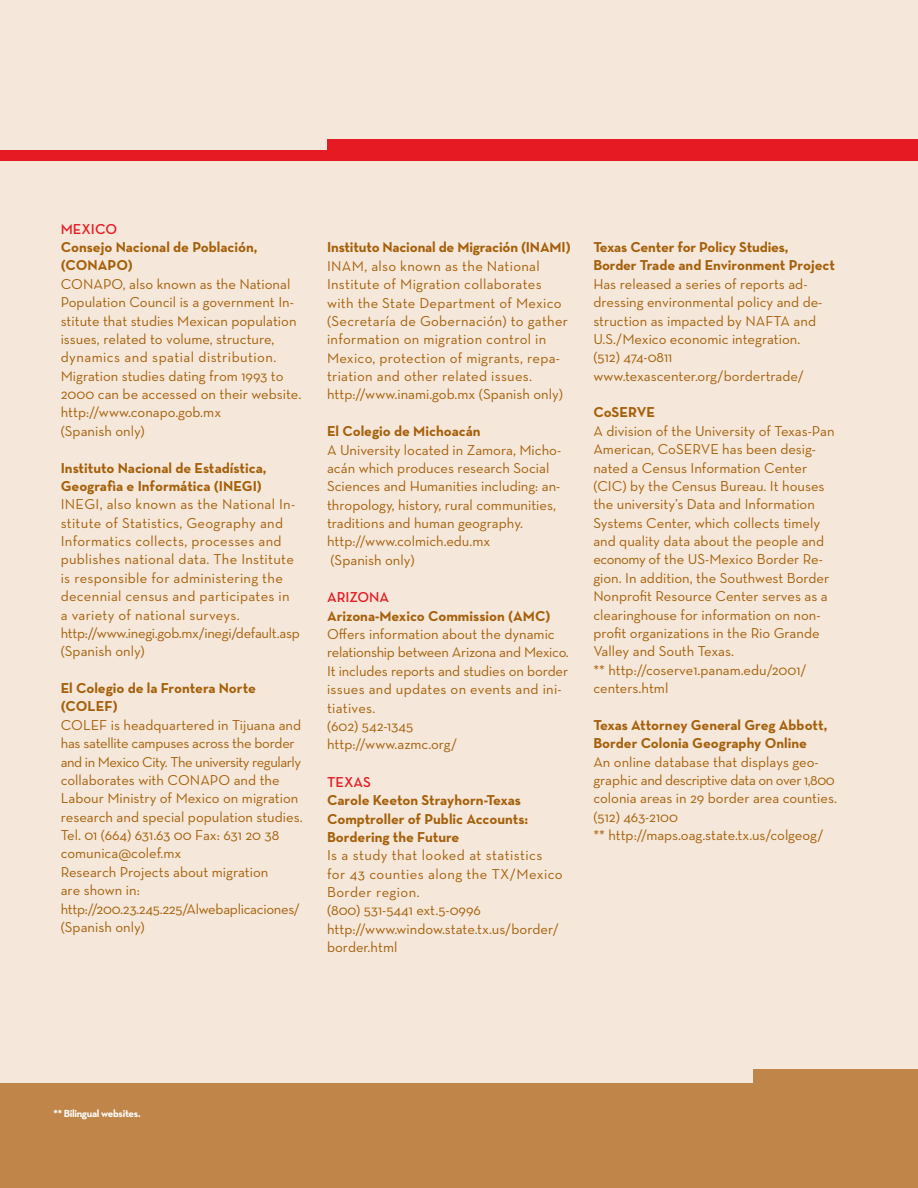
<style>
.page{position:relative;width:918px;height:1188px;background:#f5e8da}
.page>*{position:absolute;margin:0;border:0;box-sizing:border-box;transform-origin:0 0}
.t1{font:14.7px/18.5px "Neutra Text";color:#a6600b}
.t2{font:14.7px/18.3px "Neutra Text";letter-spacing:.02em;color:#a6600b}
.t3{font:700 14.7px/18.3px "Neutra Text";color:#a6600b}
.t4{font:600 14.7px "Neutra Text";color:#e51a23}
.t5{font:700 10.5px "Neutra Text";letter-spacing:-.03em;color:#fff}
</style>
<div class="page">
<div style="left:0;top:150px;width:918px;height:11px;background:#e51a23"></div>
<div style="left:327px;top:140px;width:591px;height:21px;background:#e51a23"></div>
<div style="left:0;top:1083px;width:918px;height:105px;background:#c08649"></div>
<div style="left:753px;top:1070px;width:165px;height:82px;background:#c08649"></div>
<p class="t4" style="left:61px;top:220px;width:58px">MEXICO</p>
<p class="t3" style="left:61px;top:238px;width:198px">Consejo Nacional de Población, (CONAPO)</p>
<p class="t1" style="left:61px;top:274px;width:242px">CONAPO, also known as the National Population Council is a government In&shy;stitute that studies Mexican population issues, related to volume, structure, dynamics and spatial distribution.<br>Migration studies dating from 1993 to 2000 can be accessed on their website. http://www.conapo.gob.mx<br>(Spanish only)</p>
<p class="t3" style="left:61px;top:458px;width:207px">Instituto Nacional de Estadística,<br>Geografìa e Informática (INEGI)</p>
<p class="t2" style="left:61px;top:495px;width:241px">INEGI, also known as the National In&shy;stitute of Statistics, Geography and Informatics collects, processes and publishes national data. The Institute is responsible for administering the decennial census and participates in a variety of national surveys. http://www.inegi.gob.mx/inegi/default.asp (Spanish only)</p>
<p class="t3" style="left:61px;top:679px;width:197px">El Colegio de la Frontera Norte (COLEF)</p>
<p class="t1" style="left:61px;top:715px;width:243px">COLEF is headquartered in Tijuana and has satellite campuses across the border and in Mexico City. The university regularly collaborates with CONAPO and the Labour Ministry of Mexico on migration research and special population studies.<br>Tel. 01 (664) 631.63 00 Fax: 631 20 38 comunica@colef.mx<br>Research Projects about migration<br>are shown in: http://200.23.245.225/Alwebaplicaciones/ (Spanish only)</p>
<p class="t3" style="left:327px;top:238px;width:245px">Instituto Nacional de Migración (INAMI)</p>
<p class="t2" style="left:327px;top:256px;width:243px">INAM, also known as the National Institute of Migration collaborates with the State Department of Mexico (Secretaría de Gobernación) to gather information on migration control in Mexico, protection of migrants, repa&shy;triation and other related issues. http://www.inami.gob.mx (Spanish only)</p>
<p class="t3" style="left:327px;top:422px;width:155px">El Colegio de Michoacán</p>
<p class="t1" style="left:327px;top:440px;width:236px">A University located in Zamora, Micho&shy;acán which produces research Social Sciences and Humanities including: an&shy;thropology, history, rural communities, traditions and human geography. http://www.colmich.edu.mx<br>(Spanish only)</p>
<p class="t4" style="left:327px;top:588px;width:64px">ARIZONA</p>
<p class="t3" style="left:327px;top:606px;width:225px">Arizona-Mexico Commission (AMC)</p>
<p class="t1" style="left:327px;top:625px;width:243px">Offers information about the dynamic relationship between Arizona and Mexico.<br>It includes reports and studies on border issues and updates on events and ini&shy;tiatives.<br>(602) 542-1345<br>http://www.azmc.org/</p>
<p class="t4" style="left:327px;top:773px;width:45px">TEXAS</p>
<p class="t3" style="left:327px;top:791px;width:203px">Carole Keeton Strayhorn-Texas<br>Comptroller of Public Accounts:<br>Bordering the Future</p>
<p class="t2" style="left:327px;top:846px;width:237px">Is a study that looked at statistics for 43 counties along the TX/Mexico<br>Border region.<br>(800) 531-5441 ext.5-0996 http://www.window.state.tx.us/border/ border.html</p>
<p class="t3" style="left:593px;top:238px;width:243px">Texas Center for Policy Studies,<br>Border Trade and Environment Project</p>
<p class="t1" style="left:593px;top:274px;width:231px">Has released a series of reports ad&shy;dressing environmental policy and de&shy;struction as impacted by NAFTA and U.S./Mexico economic integration. (512) 474-0811 www.texascenter.org/bordertrade/</p>
<p class="t3" style="left:593px;top:403px;width:63px">CoSERVE</p>
<p class="t1" style="left:593px;top:421px;width:243px">A division of the University of Texas-Pan American, CoSERVE has been desig&shy;nated a Census Information Center (CIC) by the Census Bureau. It houses the university’s Data and Information Systems Center, which collects timely and quality data about the people and economy of the US-Mexico Border Re&shy;gion. In addition, the Southwest Border Nonprofit Resource Center serves as a clearinghouse for information on non&shy;profit organizations in the Rio Grande Valley and South Texas.<br>** http://coserve1.panam.edu/2001/ centers.html</p>
<p class="t3" style="left:593px;top:715px;width:235px">Texas Attorney General Greg Abbott,<br>Border Colonia Geography Online</p>
<p class="t1" style="left:593px;top:752px;width:245px">An online database that displays geo&shy;graphic and descriptive data on over 1,800 colonia areas in 29 border area counties. (512) 463-2100<br>** http://maps.oag.state.tx.us/colgeog/</p>
<p class="t5" style="left:54px;top:1107px;width:89px">** Bilingual websites.</p>
</div>
